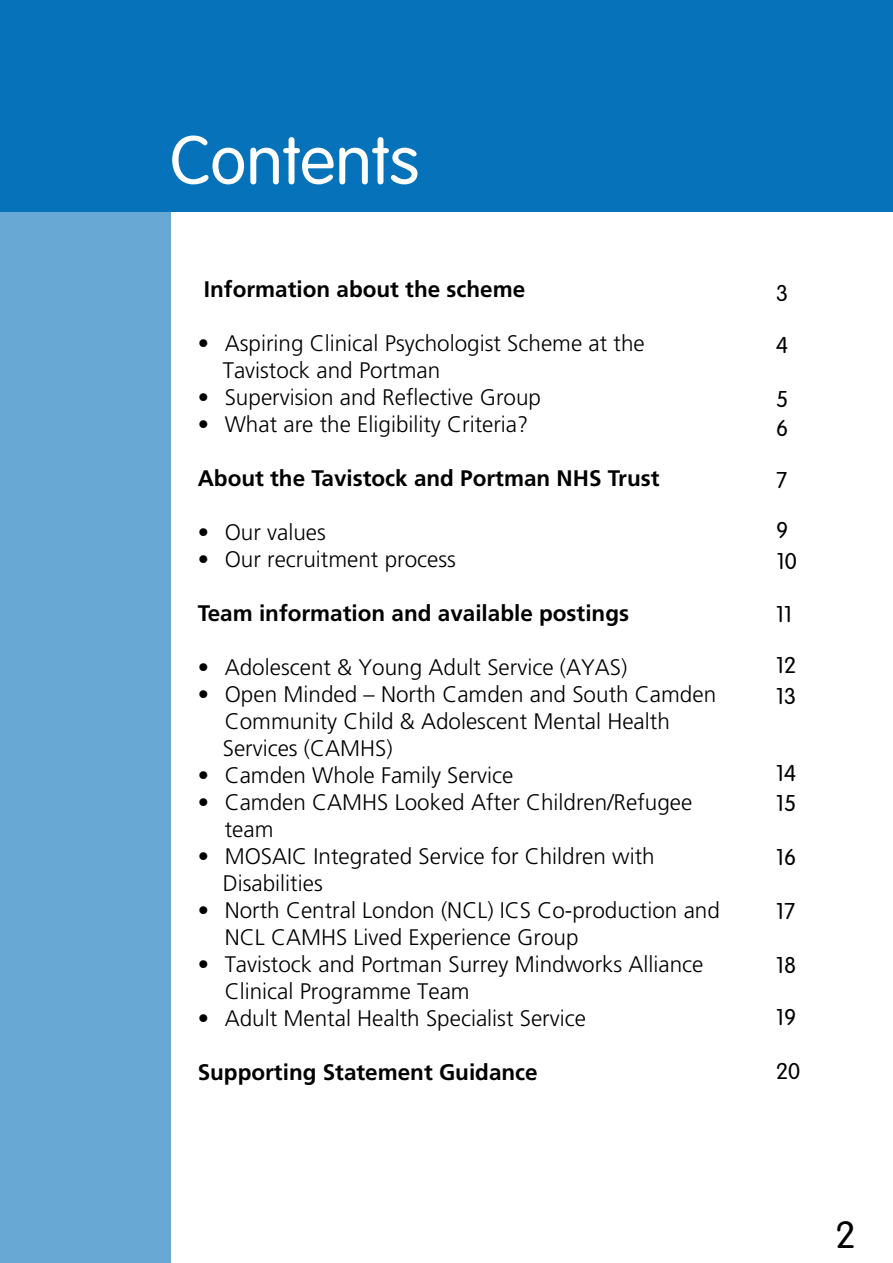
<style>
.page{position:relative;width:893px;height:1263px;background:#fff}
.page>*{position:absolute;margin:0;border:0;box-sizing:border-box;transform-origin:0 0}
.t1{font:300 67.5px "VAG Rounded";color:#fff}
.t2{font:300 37.5px "VAG Rounded";color:#000}
.t3{font:300 22.5px/27px "Frutiger";color:#000}
.t4{font:700 22.5px "Frutiger";color:#000}
.t5{font:300 22.5px/28.8px "VAG Rounded";color:#000}
</style>
<div class="page">
<div style="left:0;top:0;width:893px;height:212px;background:#0672b9"></div>
<div style="left:0;top:212px;width:170px;height:1051px;background:#67a9d4"></div>
<h1 class="t1" style="left:170px;top:122px;width:251px">Contents</h1>
<p class="t4" style="left:204px;top:276px;width:323px">Information about the scheme</p>
<p class="t3" style="left:223px;top:330px;width:424px;text-indent:-25px">• Aspiring Clinical Psychologist Scheme at the<br>Tavistock and Portman</p>
<p class="t3" style="left:198px;top:384px;width:345px">• Supervision and Reflective Group</p>
<p class="t3" style="left:198px;top:411px;width:332px">• What are the Eligibility Criteria?</p>
<p class="t4" style="left:198px;top:465px;width:463px">About the Tavistock and Portman NHS Trust</p>
<p class="t3" style="left:198px;top:519px;width:130px">• Our values</p>
<p class="t3" style="left:198px;top:546px;width:260px">• Our recruitment process</p>
<p class="t4" style="left:198px;top:600px;width:433px">Team information and available postings</p>
<p class="t3" style="left:198px;top:654px;width:431px">• Adolescent &amp; Young Adult Service (AYAS)</p>
<p class="t3" style="left:223px;top:681px;width:495px;text-indent:-25px">• Open Minded – North Camden and South Camden<br>Community Child &amp; Adolescent Mental Health<br>Services (CAMHS)</p>
<p class="t3" style="left:198px;top:762px;width:317px">• Camden Whole Family Service</p>
<p class="t3" style="left:225px;top:789px;width:469px;text-indent:-27px">• Camden CAMHS Looked After Children/Refugee team</p>
<p class="t3" style="left:223px;top:843px;width:433px;text-indent:-25px">• MOSAIC Integrated Service for Children with<br>Disabilities</p>
<p class="t3" style="left:225px;top:897px;width:497px;text-indent:-27px">• North Central London (NCL) ICS Co-production and<br>NCL CAMHS Lived Experience Group</p>
<p class="t3" style="left:225px;top:951px;width:480px;text-indent:-27px">• Tavistock and Portman Surrey Mindworks Alliance<br>Clinical Programme Team</p>
<p class="t3" style="left:198px;top:1005px;width:390px">• Adult Mental Health Specialist Service</p>
<p class="t4" style="left:198px;top:1059px;width:342px">Supporting Statement Guidance</p>
<p class="t5" style="left:776px;top:280px;width:14px">3</p>
<p class="t5" style="left:776px;top:331px;width:14px">4</p>
<p class="t5" style="left:776px;top:386px;width:14px">5<br>6</p>
<p class="t5" style="left:776px;top:466px;width:13px">7</p>
<p class="t5" style="left:776px;top:516px;width:22px;line-height:30.6px">9<br>10</p>
<p class="t5" style="left:776px;top:601px;width:17px">11</p>
<p class="t5" style="left:776px;top:650px;width:21px;line-height:30.9px">12<br>13</p>
<p class="t5" style="left:776px;top:759px;width:21px;line-height:30.3px">14<br>15</p>
<p class="t5" style="left:776px;top:843px;width:21px">16</p>
<p class="t5" style="left:776px;top:898px;width:21px">17</p>
<p class="t5" style="left:776px;top:952px;width:21px">18</p>
<p class="t5" style="left:776px;top:1003px;width:21px">19</p>
<p class="t5" style="left:776px;top:1058px;width:26px">20</p>
<h2 class="t2" style="left:836px;top:1213px;width:22px">2</h2>
</div>
